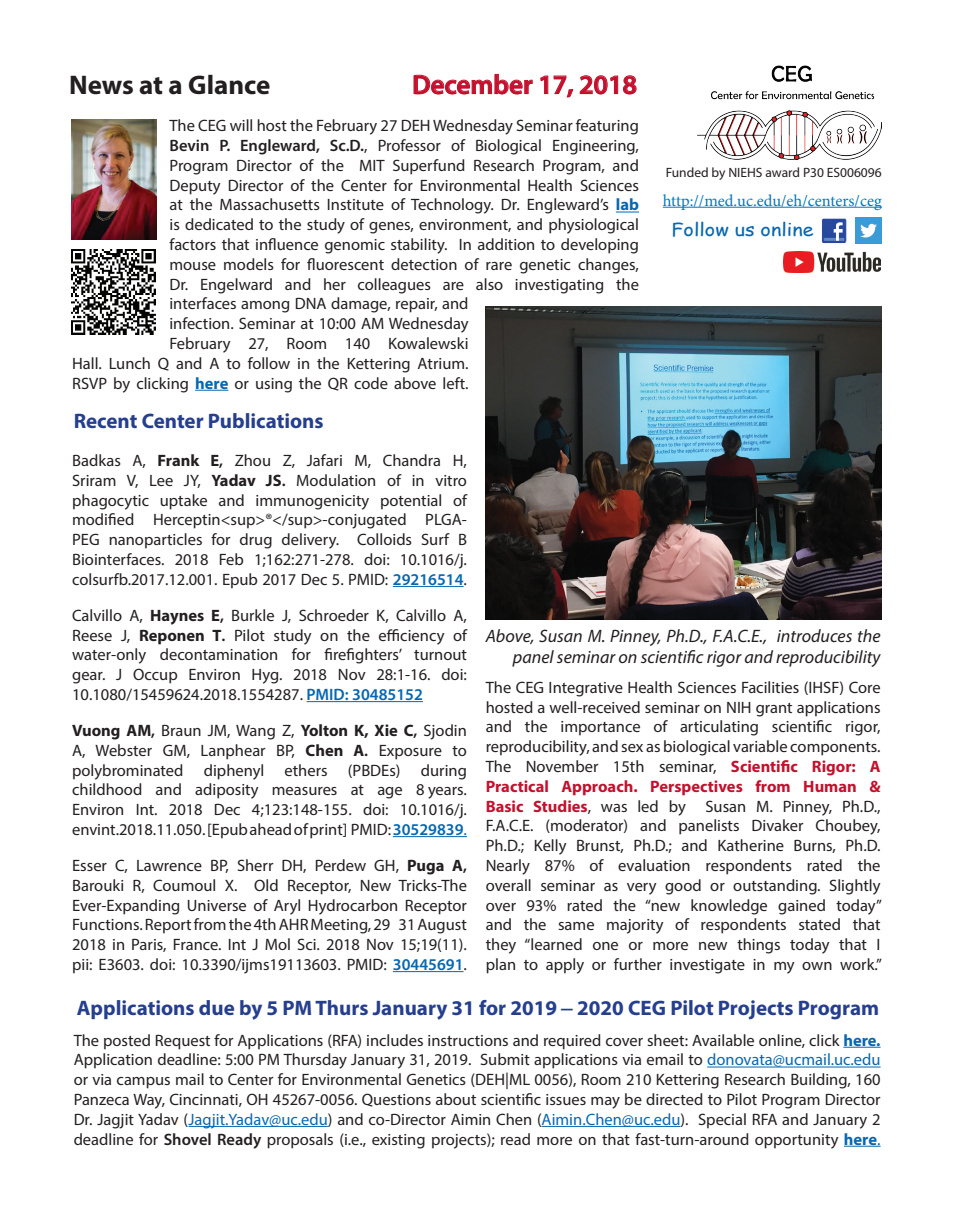
<style>
.page{position:relative;width:954px;height:1224px;background:#fff}
.page>*{position:absolute;margin:0;border:0;box-sizing:border-box;transform-origin:0 0}
.t1{font:600 27px "Myriad Pro";color:#c3112d}
.t2{font:700 27px "Myriad Pro";letter-spacing:-.005em;color:#231f20}
.t3{font:700 21px "Myriad Pro";color:#253f8e}
.t4{font:italic 18px/21.6px "Myriad Pro";color:#231f20;text-align:right}
.t5{font:18px "Comic Sans MS";color:#0767b0;scale:1.1 1}
.t6{font:16.5px/19.8px "Myriad Pro";color:#231f20;text-align:justify}
.t7{font:16.5px "Minion Pro";letter-spacing:-.005em;color:#0078c0}
.t8{font:13.5px "Myriad Pro";color:#231f20}
.s1{font-weight:600}
.s2{font-weight:700;color:#0767b0}
.s3{font-weight:700}
.s4{font-weight:600;color:#0767b0}
.s5{color:#0767b0}
.s6{font-weight:700;color:#c3112d}
.s7{font-family:"Arial";font-weight:400}
</style>
<div class="page">
<img style="left:485px;top:307px;width:397px;height:312px">
<svg style="left:616px;top:212px;width:23px;height:1px"></svg>
<hr style="left:195px;top:390px;width:33px;height:1px;background:#0767b0">
<svg style="left:413px;top:74px;width:120px;height:21px"></svg>
<svg style="left:540px;top:75px;width:33px;height:23px"></svg>
<svg style="left:580px;top:75px;width:57px;height:20px"></svg>
<img style="left:821px;top:218px;width:26px;height:26px">
<hr style="left:663px;top:207px;width:219px;height:1px;background:#0078c0">
<img style="left:855px;top:217px;width:27px;height:27px">
<img style="left:698px;top:65px;width:184px;height:95px">
<img style="left:784px;top:251px;width:97px;height:22px">
<hr style="left:393px;top:586px;width:71px;height:1px;background:#0767b0">
<hr style="left:307px;top:701px;width:116px;height:1px;background:#0767b0">
<hr style="left:393px;top:836px;width:74px;height:1px;background:#0767b0">
<hr style="left:393px;top:971px;width:71px;height:1px;background:#0767b0">
<img style="left:71px;top:250px;width:85px;height:84px">
<img style="left:71px;top:119px;width:85px;height:121px">
<hr style="left:843px;top:1047px;width:38px;height:1px;background:#0767b0">
<hr style="left:707px;top:1067px;width:174px;height:1px;background:#0767b0">
<hr style="left:189px;top:1126px;width:139px;height:1px;background:#0767b0">
<hr style="left:542px;top:1126px;width:138px;height:1px;background:#0767b0">
<hr style="left:844px;top:1146px;width:37px;height:1px;background:#0767b0">
<p class="t2" style="left:69px;top:67px;width:203px">News at a Glance</p>
<p class="t1" style="left:412px;top:67px;width:226px">December 17, 2018</p>
<p class="t6" style="left:170px;top:115px;width:471px">The CEG will host the February 27 DEH Wednesday Seminar featuring</p>
<p class="t6" style="left:170px;top:135px;width:471px"><span class="s1">Bevin P. Engleward, Sc.D.</span>, Professor of Biological Engineering,</p>
<p class="t6" style="left:170px;top:155px;width:471px">Program Director of the MIT Superfund Research Program, and</p>
<p class="t6" style="left:170px;top:175px;width:471px">Deputy Director of the Center for Environmental Health Sciences</p>
<p class="t6" style="left:170px;top:195px;width:471px">at the Massachusetts Institute of Technology. Dr. Engleward’s <span class="s2">lab</span></p>
<p class="t6" style="left:170px;top:214px;width:471px">is dedicated to the study of genes, environment, and physiological</p>
<p class="t6" style="left:170px;top:234px;width:471px">factors that influence genomic stability. In addition to developing</p>
<p class="t6" style="left:169px;top:254px;width:471px">mouse models for fluorescent detection of rare genetic changes,</p>
<p class="t6" style="left:169px;top:274px;width:471px">Dr. Engelward and her colleagues are also investigating the</p>
<p class="t6" style="left:169px;top:294px;width:301px">interfaces among DNA damage, repair, and</p>
<p class="t6" style="left:169px;top:313px;width:301px">infection. Seminar at 10:00 AM Wednesday</p>
<p class="t6" style="left:169px;top:333px;width:301px">February 27, Room 140 Kowalewski</p>
<p class="t6" style="left:72px;top:353px;width:398px">Hall. Lunch Q and A to follow in the Kettering Atrium.</p>
<p class="t6" style="left:72px;top:373px;width:398px">RSVP by clicking <span class="s2">here</span> or using the QR code above left.</p>
<p class="t3" style="left:74px;top:407px;width:252px">Recent Center Publications</p>
<p class="t8" style="left:666px;top:164px;width:218px">Funded by NIEHS award P30 ES006096</p>
<p class="t7" style="left:663px;top:189px;width:220px">http://med.uc.edu/eh/centers/ceg</p>
<p class="t5" style="left:672px;top:216px;width:131px">Follow us online</p>
<p class="t6" style="left:72px;top:450px;width:396px">Badkas A, <span class="s3">Frank E</span><span class="s1">,</span> Zhou Z, Jafari M, Chandra H, Sriram V, Lee JY, <span class="s3">Yadav JS</span><span class="s1">.</span> Modulation of in vitro phagocytic uptake and immunogenicity potential of modified Herceptin&lt;sup&gt;®&lt;/sup&gt;-conjugated PLGA-PEG nanoparticles for drug delivery. Colloids Surf B Biointerfaces. 2018 Feb 1;162:271-278. doi: 10.1016/j. colsurfb.2017.12.001. Epub 2017 Dec 5. PMID: <span class="s4">29216514</span>.</p>
<p class="t6" style="left:72px;top:605px;width:396px">Calvillo A, <span class="s3">Haynes E</span><span class="s1">,</span> Burkle J, Schroeder K, Calvillo A, Reese J, <span class="s3">Reponen T</span><span class="s1">.</span> Pilot study on the efficiency of water-only decontamination for firefighters’ turnout</p>
<p class="t6" style="left:72px;top:664px;width:396px">gear. J Occup Environ Hyg. 2018 Nov 28:1-16. doi:</p>
<p class="t6" style="left:72px;top:684px;width:352px">10.1080/15459624.2018.1554287. <span class="s4">PMID: 30485152</span></p>
<p class="t6" style="left:72px;top:720px;width:396px"><span class="s3">Vuong AM</span><span class="s1">,</span> Braun JM, Wang Z, <span class="s3">Yolton K, Xie C</span><span class="s1">,</span> Sjodin A, Webster GM, Lanphear BP, <span class="s3">Chen A</span><span class="s1">.</span> Exposure to polybrominated diphenyl ethers (PBDEs) during childhood and adiposity measures at age 8 years.<br>Environ Int. 2018 Dec 4;123:148-155. doi: 10.1016/j. envint.2018.11.050. [Epub ahead of print] PMID: <span class="s4">30529839</span><span class="s5">.</span></p>
<p class="t6" style="left:72px;top:855px;width:396px">Esser C, Lawrence BP, Sherr DH, Perdew GH, <span class="s3">Puga A</span><span class="s1">, </span>Barouki R, Coumoul X. Old Receptor, New Tricks-The Ever-Expanding Universe of Aryl Hydrocarbon Receptor Functions. Report from the 4th AHR Meeting, 29⁻31 August 2018 in Paris, France. Int J Mol Sci. 2018 Nov 15;19(11). pii: E3603. doi: 10.3390/ijms19113603. PMID: <span class="s4">30445691</span>.</p>
<p class="t4" style="left:486px;top:625px;width:396px">Above, Susan M. Pinney, Ph.D., F.A.C.E., introduces the panel seminar on scientific rigor and reproducibility</p>
<p class="t6" style="left:486px;top:677px;width:396px">The CEG Integrative Health Sciences Facilities (IHSF) Core hosted a well-received seminar on NIH grant applications and the importance of articulating scientific rigor, reproducibility, and sex as biological variable components.</p>
<p class="t6" style="left:486px;top:756px;width:396px">The November 15th seminar, <span class="s6">Scientific Rigor: A Practical Approach. Perspectives from Human &amp; Basic Studies</span>, was led by Susan M. Pinney, Ph.D., F.A.C.E. (moderator) and panelists Divaker Choubey, Ph.D.; Kelly Brunst, Ph.D.; and Katherine Burns, Ph.D.</p>
<p class="t6" style="left:486px;top:855px;width:398px">Nearly 87% of evaluation respondents rated the overall seminar as very good or outstanding. Slightly over 93% rated the “new knowledge gained today” and the same majority of respondents stated that they “learned one or more new things today that I plan to apply or further investigate in my own work.”</p>
<p class="t3" style="left:77px;top:994px;width:804px">Applications due by 5 PM Thurs January 31 for 2019 <span class="s7">–</span> 2020 CEG Pilot Projects Program</p>
<p class="t6" style="left:74px;top:1030px;width:808px">The posted Request for Applications (RFA) includes instructions and required cover sheet: Available online, click <span class="s2">here.<br></span>Application deadline: 5:00 PM Thursday January 31, 2019. Submit applications via email to <span class="s5">donovata@ucmail.uc.edu </span>or via campus mail to Center for Environmental Genetics (DEH|ML 0056), Room 210 Kettering Research Building, 160<br>Panzeca Way, Cincinnati, OH 45267-0056. Questions about scientific issues may be directed to Pilot Program Director Dr. Jagjit Yadav (<span class="s5">Jagjit.Yadav@uc.edu</span>) and co-Director Aimin Chen (<span class="s5">Aimin.Chen@uc.edu</span>). Special RFA and January 2 deadline for <span class="s1">Shovel Ready</span> proposals (i.e., existing projects); read more on that fast-turn-around opportunity <span class="s2">here</span><span class="s5">.</span></p>
</div>
